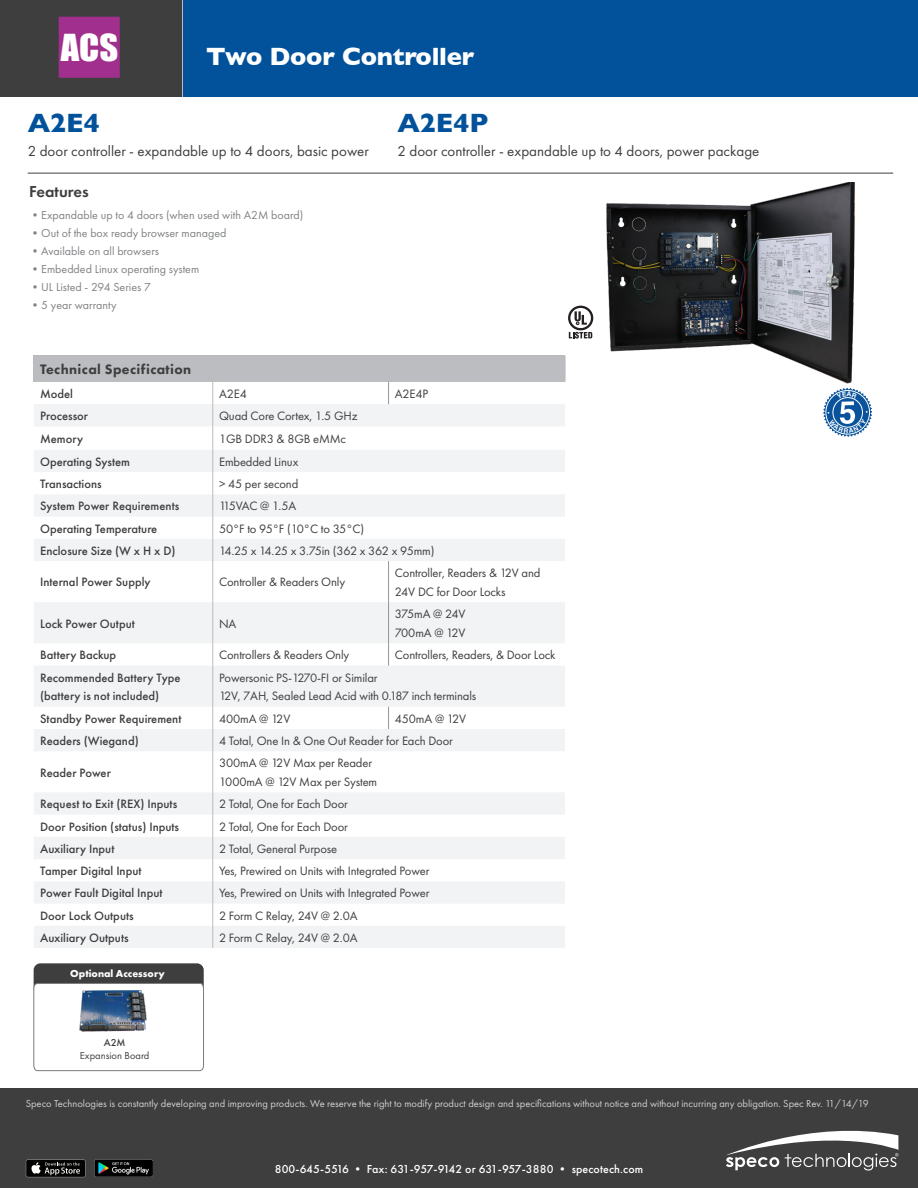
<style>
.page{position:relative;width:918px;height:1188px;background:#fff}
.page>*{position:absolute;margin:0;border:0;box-sizing:border-box;transform-origin:0 0}
.t1{font:34.2px "Impact";color:#fff;scale:1.06 1}
.PRODUCT_NAME{font:700 27px "Gill Sans";color:#01529a}
.PRODUCT_NAME-2{font:700 25.5px "Gill Sans";letter-spacing:-.01em;color:#fff}
.DESCRIPTIONS{font:600 16.5px "Futura PT";color:#3e3e3f}
.PRODUCT_NAME-3{font:15px "Futura PT";color:#3e3e3f}
.DESCRIPTIONS-2{font:800 14.25px "Futura PT";letter-spacing:.025em;color:#3e3e3f}
.DESCRIPTIONS-3{font:12.6px/18.9px "Futura PT";letter-spacing:-.01em;color:#3e3e3f}
.DESCRIPTIONS-4{font:500 12.6px/18.9px "Futura PT";color:#3e3e3f}
.DESCRIPTIONS-5{font:12.6px "Futura PT";letter-spacing:-.045em;color:#3e3e3f}
.DESCRIPTIONS-6{font:12.6px "Futura PT";letter-spacing:-.03em;color:#3e3e3f}
.DESCRIPTIONS-7{font:12.6px "Futura PT";letter-spacing:-.035em;color:#3e3e3f}
.DESCRIPTIONS-8{font:12px "Futura PT";color:#808285}
.ADDRESS{font:500 12px "Futura PT";letter-spacing:.01em;color:#fff}
.DESCRIPTIONS-9{font:10.5px "Futura PT";color:#d1cfce}
.t2{font:700 10.5px "Futura PT";color:#fff}
._7pt__bullets{font:10.5px "Futura PT";color:#3e3e3f}
._7pt__bullets-2{font:500 10.5px "Futura PT";color:#3e3e3f}
</style>
<div class="page">
<svg style="left:181px;top:0;width:3px;height:96px"></svg>
<div style="left:184px;top:0;width:734px;height:96px;background:#01529b"></div>
<div style="left:0;top:0;width:181px;height:96px;background:#3e3e3f"></div>
<div style="left:0;top:1088px;width:918px;height:100px;background:#3e3e3f"></div>
<hr style="left:28px;top:173px;width:865px;height:1px;background:#3e3e3f">
<svg style="left:726px;top:1131px;width:172px;height:40px"></svg>
<div style="left:26px;top:1160px;width:60px;height:17px;background:#6a6a6c;border-radius:2px"></div>
<div style="left:26px;top:1160px;width:59px;height:17px;background:#040503;border-radius:2px"></div>
<svg style="left:31px;top:1162px;width:49px;height:13px"></svg>
<img style="left:95px;top:1160px;width:57px;height:17px">
<div style="left:34px;top:356px;width:531px;height:26px;background:#bcbdc0"></div>
<svg style="left:34px;top:404px;width:531px;height:544px;fill:#f2f3f4"></svg>
<svg style="left:565px;top:356px;width:1px;height:26px"></svg>
<svg style="left:213px;top:382px;width:1px;height:179px"></svg>
<hr style="left:213px;top:561px;width:1px;height:41px;background:#bdbaba">
<hr style="left:213px;top:602px;width:1px;height:41px;background:#bdbaba">
<svg style="left:213px;top:643px;width:1px;height:23px"></svg>
<hr style="left:213px;top:666px;width:1px;height:41px;background:#bdbaba">
<svg style="left:213px;top:707px;width:1px;height:44px"></svg>
<hr style="left:213px;top:751px;width:1px;height:41px;background:#bdbaba">
<svg style="left:213px;top:792px;width:1px;height:156px"></svg>
<hr style="left:34px;top:356px;width:179px;height:1px;background:#bdbaba">
<hr style="left:213px;top:356px;width:176px;height:1px;background:#bdbaba">
<hr style="left:389px;top:356px;width:176px;height:1px;background:#bdbaba">
<svg style="left:388px;top:382px;width:1px;height:22px"></svg>
<hr style="left:388px;top:561px;width:1px;height:41px;background:#939598">
<hr style="left:388px;top:602px;width:1px;height:41px;background:#939598">
<svg style="left:388px;top:643px;width:1px;height:23px"></svg>
<svg style="left:388px;top:707px;width:1px;height:22px"></svg>
<img style="left:606px;top:182px;width:249px;height:202px">
<div style="left:59px;top:17px;width:61px;height:61px;background:#a12f8d"></div>
<svg style="left:568px;top:306px;width:25px;height:33px"></svg>
<div style="left:34px;top:963px;width:170px;height:32px;background:#3e3e3f;border-radius:7px"></div>
<svg style="left:33px;top:983px;width:171px;height:88px"></svg>
<img style="left:56px;top:983px;width:117px;height:64px">
<svg style="left:823px;top:388px;width:50px;height:49px"></svg>
<p class="t1" style="left:61px;top:21px;width:56px">ACS</p>
<p class="PRODUCT_NAME-2" style="left:206px;top:36px;width:270px">Two Door Controller</p>
<p class="PRODUCT_NAME" style="left:28px;top:102px;width:74px">A2E4</p>
<p class="PRODUCT_NAME-3" style="left:28px;top:142px;width:343px">2 door controller - expandable up to 4 doors, basic power</p>
<p class="DESCRIPTIONS" style="left:29px;top:181px;width:61px">Features</p>
<p class="DESCRIPTIONS-8" style="left:29px;top:208px;width:276px">•Expandable up to 4 doors (when used with A2M board)</p>
<p class="DESCRIPTIONS-8" style="left:29px;top:226px;width:199px">•Out of the box ready browser managed</p>
<p class="DESCRIPTIONS-8" style="left:29px;top:244px;width:131px">•Available on all browsers</p>
<p class="DESCRIPTIONS-8" style="left:29px;top:262px;width:172px">•Embedded Linux operating system</p>
<p class="DESCRIPTIONS-8" style="left:29px;top:280px;width:123px">•UL Listed - 294 Series 7</p>
<p class="DESCRIPTIONS-8" style="left:29px;top:298px;width:89px">•5 year warranty</p>
<p class="PRODUCT_NAME" style="left:397px;top:102px;width:92px">A2E4P</p>
<p class="PRODUCT_NAME-3" style="left:397px;top:142px;width:364px">2 door controller - expandable up to 4 doors, power package</p>
<p class="DESCRIPTIONS-2" style="left:40px;top:361px;width:153px">Technical Specification</p>
<p class="DESCRIPTIONS-4" style="left:40px;top:384px;width:34px">Model</p>
<p class="DESCRIPTIONS-3" style="left:219px;top:384px;width:29px">A2E4</p>
<p class="DESCRIPTIONS-3" style="left:395px;top:384px;width:35px">A2E4P</p>
<p class="DESCRIPTIONS-4" style="left:40px;top:407px;width:50px">Processor</p>
<p class="DESCRIPTIONS-3" style="left:219px;top:406px;width:140px">Quad Core Cortex, 1.5 GHz</p>
<p class="DESCRIPTIONS-4" style="left:40px;top:429px;width:45px">Memory</p>
<p class="DESCRIPTIONS-3" style="left:219px;top:429px;width:129px">1GB DDR3 &amp; 8GB eMMc</p>
<p class="DESCRIPTIONS-4" style="left:40px;top:452px;width:91px">Operating System</p>
<p class="DESCRIPTIONS-3" style="left:219px;top:452px;width:81px">Embedded Linux</p>
<p class="DESCRIPTIONS-4" style="left:40px;top:474px;width:63px">Transactions</p>
<p class="DESCRIPTIONS-3" style="left:219px;top:474px;width:81px">&gt; 45 per second</p>
<p class="DESCRIPTIONS-4" style="left:40px;top:497px;width:141px">System Power Requirements</p>
<p class="DESCRIPTIONS-5" style="left:219px;top:499px;width:79px">115VAC @ 1.5A</p>
<p class="DESCRIPTIONS-4" style="left:40px;top:519px;width:119px">Operating Temperature</p>
<p class="DESCRIPTIONS-6" style="left:219px;top:521px;width:147px">50°F to 95°F (10°C to 35°C)</p>
<p class="DESCRIPTIONS-4" style="left:40px;top:541px;width:137px">Enclosure Size (W x H x D)</p>
<p class="DESCRIPTIONS-5" style="left:219px;top:543px;width:217px">14.25 x 14.25 x 3.75in (362 x 362 x 95mm)</p>
<p class="DESCRIPTIONS-4" style="left:40px;top:573px;width:112px">Internal Power Supply</p>
<p class="DESCRIPTIONS-3" style="left:219px;top:573px;width:128px">Controller &amp; Readers Only</p>
<p class="DESCRIPTIONS-3" style="left:395px;top:563px;width:147px">Controller, Readers &amp; 12V and<br>24V DC for Door Locks</p>
<p class="DESCRIPTIONS-4" style="left:40px;top:614px;width:96px">Lock Power Output</p>
<p class="DESCRIPTIONS-3" style="left:219px;top:614px;width:19px">NA</p>
<p class="DESCRIPTIONS-7" style="left:395px;top:607px;width:72px">375mA @ 24V</p>
<p class="DESCRIPTIONS-3" style="left:395px;top:623px;width:72px">700mA @ 12V</p>
<p class="DESCRIPTIONS-4" style="left:40px;top:646px;width:78px">Battery Backup</p>
<p class="DESCRIPTIONS-3" style="left:219px;top:646px;width:132px">Controllers &amp; Readers Only</p>
<p class="DESCRIPTIONS-3" style="left:395px;top:646px;width:162px">Controllers, Readers, &amp; Door Lock</p>
<p class="DESCRIPTIONS-4" style="left:40px;top:668px;width:142px">Recommended Battery Type (battery is not included)</p>
<p class="DESCRIPTIONS-3" style="left:219px;top:668px;width:160px">Powersonic PS-1270-FI or Similar</p>
<p class="DESCRIPTIONS-3" style="left:219px;top:687px;width:259px">12V, 7AH, Sealed Lead Acid with 0.187 inch terminals</p>
<p class="DESCRIPTIONS-4" style="left:40px;top:709px;width:143px">Standby Power Requirement</p>
<p class="DESCRIPTIONS-3" style="left:219px;top:709px;width:73px">400mA @ 12V</p>
<p class="DESCRIPTIONS-3" style="left:395px;top:709px;width:73px">450mA @ 12V</p>
<p class="DESCRIPTIONS-4" style="left:40px;top:731px;width:100px">Readers (Wiegand)</p>
<p class="DESCRIPTIONS-3" style="left:219px;top:731px;width:235px">4 Total, One In &amp; One Out Reader for Each Door</p>
<p class="DESCRIPTIONS-4" style="left:40px;top:763px;width:72px">Reader Power</p>
<p class="DESCRIPTIONS-3" style="left:219px;top:753px;width:155px">300mA @ 12V Max per Reader</p>
<p class="DESCRIPTIONS-3" style="left:219px;top:772px;width:160px">1000mA @ 12V Max per System</p>
<p class="DESCRIPTIONS-4" style="left:40px;top:795px;width:139px">Request to Exit (REX) Inputs</p>
<p class="DESCRIPTIONS-3" style="left:219px;top:795px;width:130px">2 Total, One for Each Door</p>
<p class="DESCRIPTIONS-4" style="left:40px;top:817px;width:141px">Door Position (status) Inputs</p>
<p class="DESCRIPTIONS-3" style="left:219px;top:817px;width:130px">2 Total, One for Each Door</p>
<p class="DESCRIPTIONS-4" style="left:40px;top:839px;width:76px">Auxiliary Input</p>
<p class="DESCRIPTIONS-3" style="left:219px;top:839px;width:120px">2 Total, General Purpose</p>
<p class="DESCRIPTIONS-4" style="left:40px;top:861px;width:103px">Tamper Digital Input</p>
<p class="DESCRIPTIONS-3" style="left:219px;top:861px;width:212px">Yes, Prewired on Units with Integrated Power</p>
<p class="DESCRIPTIONS-4" style="left:40px;top:884px;width:124px">Power Fault Digital Input</p>
<p class="DESCRIPTIONS-3" style="left:219px;top:884px;width:212px">Yes, Prewired on Units with Integrated Power</p>
<p class="DESCRIPTIONS-4" style="left:40px;top:906px;width:95px">Door Lock Outputs</p>
<p class="DESCRIPTIONS-3" style="left:219px;top:906px;width:140px">2 Form C Relay, 24V @ 2.0A</p>
<p class="DESCRIPTIONS-4" style="left:40px;top:928px;width:90px">Auxiliary Outputs</p>
<p class="DESCRIPTIONS-3" style="left:219px;top:928px;width:140px">2 Form C Relay, 24V @ 2.0A</p>
<p class="t2" style="left:70px;top:967px;width:96px">Optional Accessory</p>
<p class="_7pt__bullets-2" style="left:104px;top:1036px;width:23px">A2M</p>
<p class="_7pt__bullets" style="left:80px;top:1050px;width:71px">Expansion Board</p>
<p class="DESCRIPTIONS-9" style="left:26px;top:1097px;width:844px">Speco Technologies is constantly developing and improving products. We reserve the right to modify product design and specifications without notice and without incurring any obligation. Spec Rev. 11/14/19</p>
<p class="ADDRESS" style="left:275px;top:1162px;width:370px">800-645-5516 • Fax: 631-957-9142 or 631-957-3880 • specotech.com</p>
</div>
